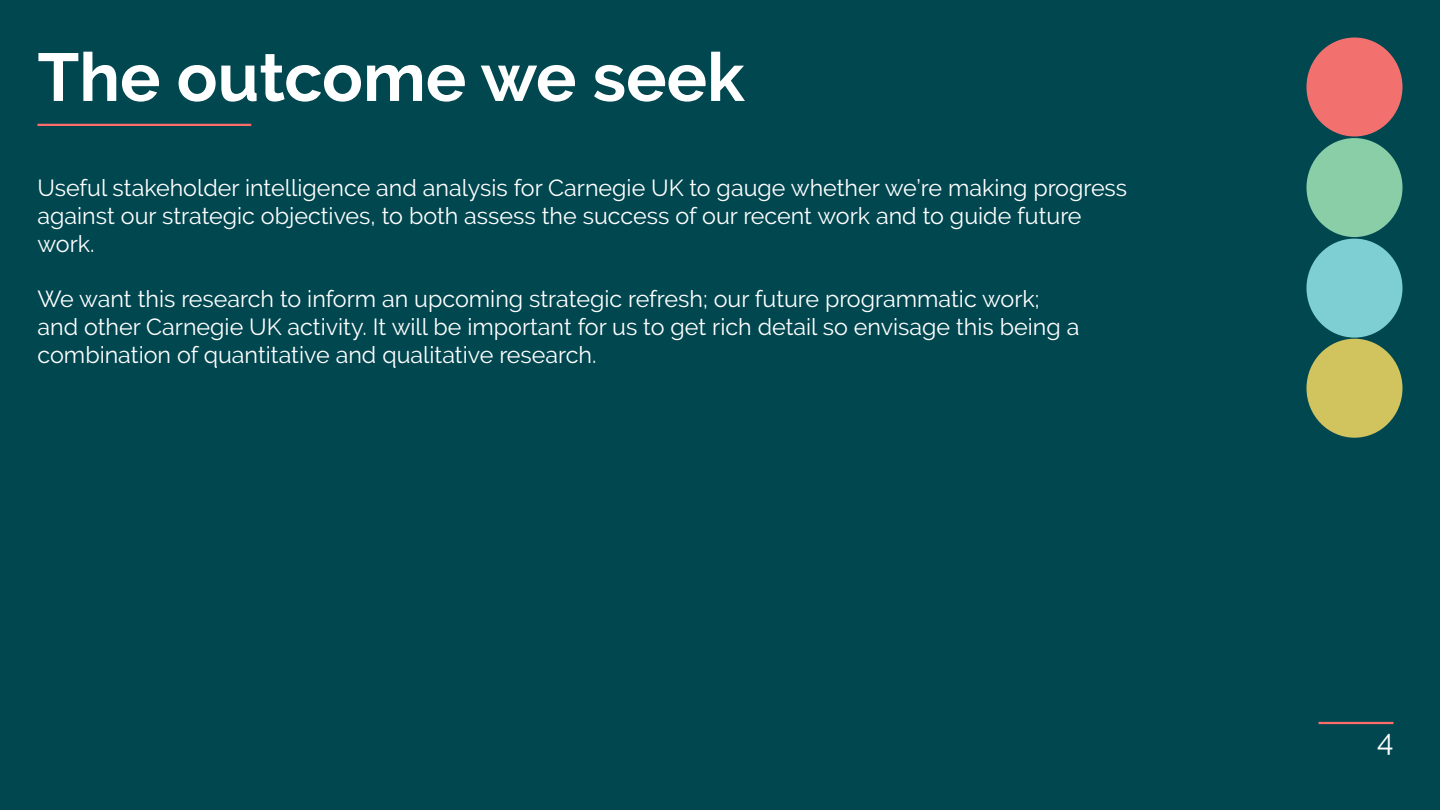
<style>
.page{position:relative;width:1440px;height:810px;background:#004750}
.page>*{position:absolute;margin:0;border:0;box-sizing:border-box;transform-origin:0 0}
.t1{font:700 67.5px "Raleway";color:#fff}
.t2{font:30px "Raleway";color:#fff}
.t3{font:23.25px/27.9px "Raleway";color:#fff}
</style>
<div class="page">
<hr style="left:1318px;top:722px;width:76px;height:2px;background:#ff6d6a">
<hr style="left:38px;top:124px;width:213px;height:2px;background:#ff6d6a">
<div style="left:1306px;top:38px;width:96px;height:98px;background:#f2706d;border-radius:50%"></div>
<div style="left:1306px;top:138px;width:96px;height:99px;background:#8acea8;border-radius:50%"></div>
<div style="left:1306px;top:239px;width:96px;height:99px;background:#7dcfd4;border-radius:50%"></div>
<div style="left:1306px;top:339px;width:96px;height:99px;background:#d1c35e;border-radius:50%"></div>
<p class="t1" style="left:38px;top:39px;width:709px">The outcome we seek</p>
<p class="t3" style="left:38px;top:174px;width:1091px">Useful stakeholder intelligence and analysis for Carnegie UK to gauge whether we’re making progress against our strategic objectives, to both assess the success of our recent work and to guide future work.</p>
<p class="t3" style="left:38px;top:285px;width:1043px">We want this research to inform an upcoming strategic refresh; our future programmatic work; and other Carnegie UK activity. It will be important for us to get rich detail so envisage this being a combination of quantitative and qualitative research.</p>
<p class="t2" style="left:1377px;top:723px;width:18px">4</p>
</div>
